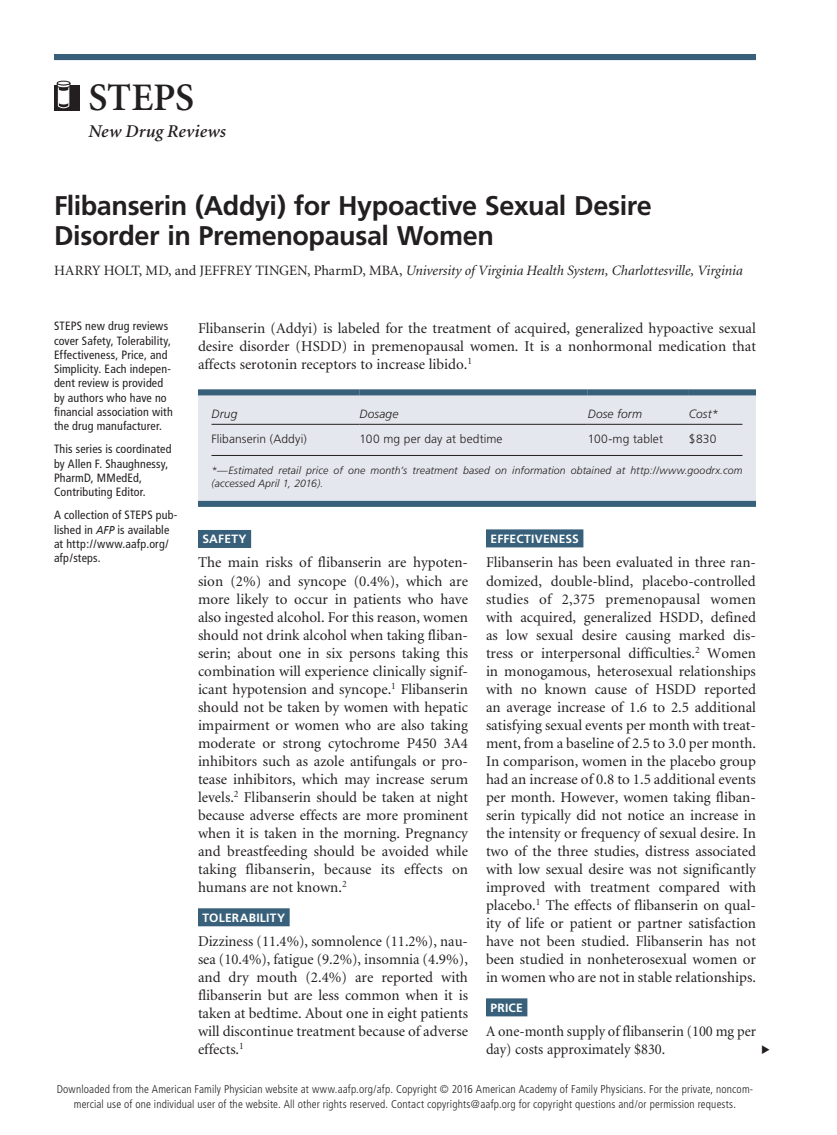
<style>
.page{position:relative;width:837px;height:1135px;background:#fff}
.page>*{position:absolute;margin:0;border:0;box-sizing:border-box;transform-origin:0 0}
.department_name{font:600 39px "Minion";letter-spacing:-.005em;color:#231f20}
.article_title{font:700 27px/30px "Frutiger";letter-spacing:-.015em;color:#231f20}
.department_descripti{font:italic 600 18px "Minion";letter-spacing:.01em;color:#231f20}
.body_noindent{font:15px/18px "Minion";color:#231f20;text-align:justify}
.body_noindent-2{font:15px/18px "Minion";color:#231f20;scale:.96 1}
.byline{font:italic 14.25px "Minion";letter-spacing:-.005em;color:#231f20}
.t1{font:italic 12.75px "Minion";color:#231f20}
.t2{font:italic 600 12.75px "Minion";letter-spacing:.005em;color:#231f20}
.t3{font:12.75px "Minion";letter-spacing:.03em;color:#231f20}
.blurb{font:condensed 12px/14.2px "Frutiger";letter-spacing:.01em;color:#231f20}
.table_data{font:300 12px "Frutiger";letter-spacing:.01em;color:#231f20}
.head2_rule{font:700 12px "Frutiger";letter-spacing:.02em;color:#fff}
.table_head1{font:italic 300 12px "Frutiger";letter-spacing:.01em;color:#231f20}
.copyright{font:300 condensed 11.25px/15px "Frutiger";letter-spacing:.015em;color:#231f20;text-align:center}
.table_note_rule{font:italic 300 10.5px/13.5px "Frutiger";letter-spacing:.01em;color:#231f20}
.s1{font-style:normal}
.s2{font-style:italic;font-stretch:normal;font-size:11.4px}
.s3{font-family:"Frutiger";font-weight:700;font-style:normal;font-size:15px}
</style>
<div class="page">
<div style="left:54px;top:85px;width:26px;height:25px;background:#231f20"></div>
<div style="left:54px;top:54px;width:702px;height:6px;background:#38607a"></div>
<svg style="left:57px;top:80px;width:14px;height:28px"></svg>
<div style="left:57px;top:81px;width:13px;height:4px;border:1px solid #231f20;border-radius:50%"></div>
<div style="left:198px;top:529px;width:53px;height:18px;background:#38607a"></div>
<div style="left:198px;top:907px;width:92px;height:18px;background:#38607a"></div>
<div style="left:486px;top:529px;width:97px;height:18px;background:#38607a"></div>
<div style="left:486px;top:997px;width:41px;height:18px;background:#38607a"></div>
<div style="left:198px;top:389px;width:558px;height:117px;background:#e4e7ed"></div>
<div style="left:198px;top:389px;width:162px;height:6px;background:#38607a"></div>
<hr style="left:212px;top:424px;width:148px;height:1px;background:#231f20">
<div style="left:360px;top:389px;width:228px;height:6px;background:#38607a"></div>
<hr style="left:360px;top:424px;width:228px;height:1px;background:#231f20">
<div style="left:588px;top:389px;width:101px;height:6px;background:#38607a"></div>
<hr style="left:588px;top:424px;width:101px;height:1px;background:#231f20">
<div style="left:689px;top:389px;width:67px;height:6px;background:#38607a"></div>
<hr style="left:689px;top:424px;width:53px;height:1px;background:#231f20">
<hr style="left:212px;top:455px;width:531px;height:1px;background:#231f20">
<div style="left:198px;top:500px;width:558px;height:6px;background:#38607a"></div>
<p class="department_name" style="left:88px;top:77px;width:107px">STEPS</p>
<p class="department_descripti" style="left:88px;top:122px;width:139px">New Drug Reviews</p>
<p class="article_title" style="left:54px;top:191px;width:599px">Flibanserin (Addyi) for Hypoactive Sexual Desire<br>Disorder in Premenopausal Women</p>
<p class="byline" style="left:54px;top:263px;width:690px"><span class="s1">HARRY HOLT, MD, and JEFFREY TINGEN, PharmD, MBA,</span> University of Virginia Health System, Charlottesville, Virginia</p>
<p class="blurb" style="left:54px;top:319px;width:120px">STEPS new drug reviews cover Safety, Tolerability,<br>Effectiveness, Price, and<br>Simplicity. Each indepen&shy;dent review is provided by authors who have no financial association with the drug manufacturer.</p>
<p class="blurb" style="left:54px;top:442px;width:119px">This series is coordinated by Allen F. Shaughnessy,<br>PharmD, MMedEd,<br>Contributing Editor.</p>
<p class="blurb" style="left:54px;top:508px;width:125px">A collection of STEPS pub&shy;lished in <span class="s2">AFP</span> is available at http://www.aafp.org/ afp/steps.</p>
<p class="body_noindent" style="left:198px;top:320px;width:560px">Flibanserin (Addyi) is labeled for the treatment of acquired, generalized hypoactive sexual desire disorder (HSDD) in premenopausal women. It is a nonhormonal medication that affects serotonin receptors to increase libido.<sup>1</sup></p>
<p class="table_head1" style="left:212px;top:407px;width:27px">Drug</p>
<p class="table_head1" style="left:360px;top:407px;width:40px">Dosage</p>
<p class="table_head1" style="left:588px;top:407px;width:56px">Dose form</p>
<p class="table_head1" style="left:689px;top:407px;width:31px">Cost*</p>
<p class="table_data" style="left:212px;top:432px;width:97px">Flibanserin (Addyi)</p>
<p class="table_data" style="left:360px;top:432px;width:144px">100 mg per day at bedtime</p>
<p class="table_data" style="left:588px;top:432px;width:77px">100-mg tablet</p>
<p class="table_data" style="left:689px;top:432px;width:29px">$830</p>
<p class="table_note_rule" style="left:212px;top:463px;width:532px">*—Estimated retail price of one month’s treatment based on information obtained at http://www.goodrx.com (accessed April 1, 2016).</p>
<p class="head2_rule" style="left:202px;top:532px;width:46px">SAFETY</p>
<p class="body_noindent" style="left:198px;top:554px;width:272px">The main risks of flibanserin are hypoten&shy;sion (2%) and syncope (0.4%), which are more likely to occur in patients who have also ingested alcohol. For this reason, women should not drink alcohol when taking fliban&shy;serin; about one in six persons taking this combination will experience clinically signif&shy;icant hypotension and syncope.<sup>1</sup> Flibanserin should not be taken by women with hepatic impairment or women who are also taking moderate or strong cytochrome P450 3A4 inhibitors such as azole antifungals or pro&shy;tease inhibitors, which may increase serum levels.<sup>2</sup> Flibanserin should be taken at night because adverse effects are more prominent when it is taken in the morning. Pregnancy and breastfeeding should be avoided while taking flibanserin, because its effects on humans are not known.<sup>2</sup></p>
<p class="head2_rule" style="left:202px;top:910px;width:84px">TOLERABILITY</p>
<p class="body_noindent" style="left:198px;top:932px;width:272px">Dizziness (11.4%), somnolence (11.2%), nau&shy;sea (10.4%), fatigue (9.2%), insomnia (4.9%), and dry mouth (2.4%) are reported with flibanserin but are less common when it is taken at bedtime. About one in eight patients will discontinue treatment because of adverse effects.<sup>1</sup></p>
<p class="head2_rule" style="left:490px;top:531px;width:90px">EFFECTIVENESS</p>
<p class="body_noindent" style="left:486px;top:554px;width:272px">Flibanserin has been evaluated in three ran&shy;domized, double-blind, placebo-controlled studies of 2,375 premenopausal women with acquired, generalized HSDD, defined as low sexual desire causing marked dis&shy;tress or interpersonal difficulties.<sup>2</sup> Women in monogamous, heterosexual relationships with no known cause of HSDD reported an average increase of 1.6 to 2.5 additional satisfying sexual events per month with treat&shy;ment, from a baseline of 2.5 to 3.0 per month.<br>In comparison, women in the placebo group had an increase of 0.8 to 1.5 additional events per month. However, women taking fliban&shy;serin typically did not notice an increase in the intensity or frequency of sexual desire. In two of the three studies, distress associated with low sexual desire was not significantly improved with treatment compared with placebo.<sup>1</sup> The effects of flibanserin on qual&shy;ity of life or patient or partner satisfaction have not been studied. Flibanserin has not been studied in nonheterosexual women or in women who are not in stable relationships.</p>
<p class="head2_rule" style="left:490px;top:1000px;width:34px">PRICE</p>
<p class="body_noindent-2" style="left:486px;top:1022px;width:283px">A one-month supply of flibanserin (100 mg per day) costs approximately $830.</p>
<p class="t2" style="left:54px;top:1080px;width:175px"><span class="s3">826</span> American Family Physician</p>
<p class="t3" style="left:357px;top:1080px;width:97px">www.aafp.org/afp</p>
<p class="t1" style="left:560px;top:1080px;width:196px">Volume 93, Number 10 ◆ May 15, 2016</p>
<p class="copyright" style="left:57px;top:1081px;width:698px">Downloaded from the American Family Physician website at www.aafp.org/afp. Copyright © 2016 American Academy of Family Physicians. For the private, noncom&shy;mercial use of one individual user of the website. All other rights reserved. Contact copyrights@aafp.org for copyright questions and/or permission requests.</p>
</div>
